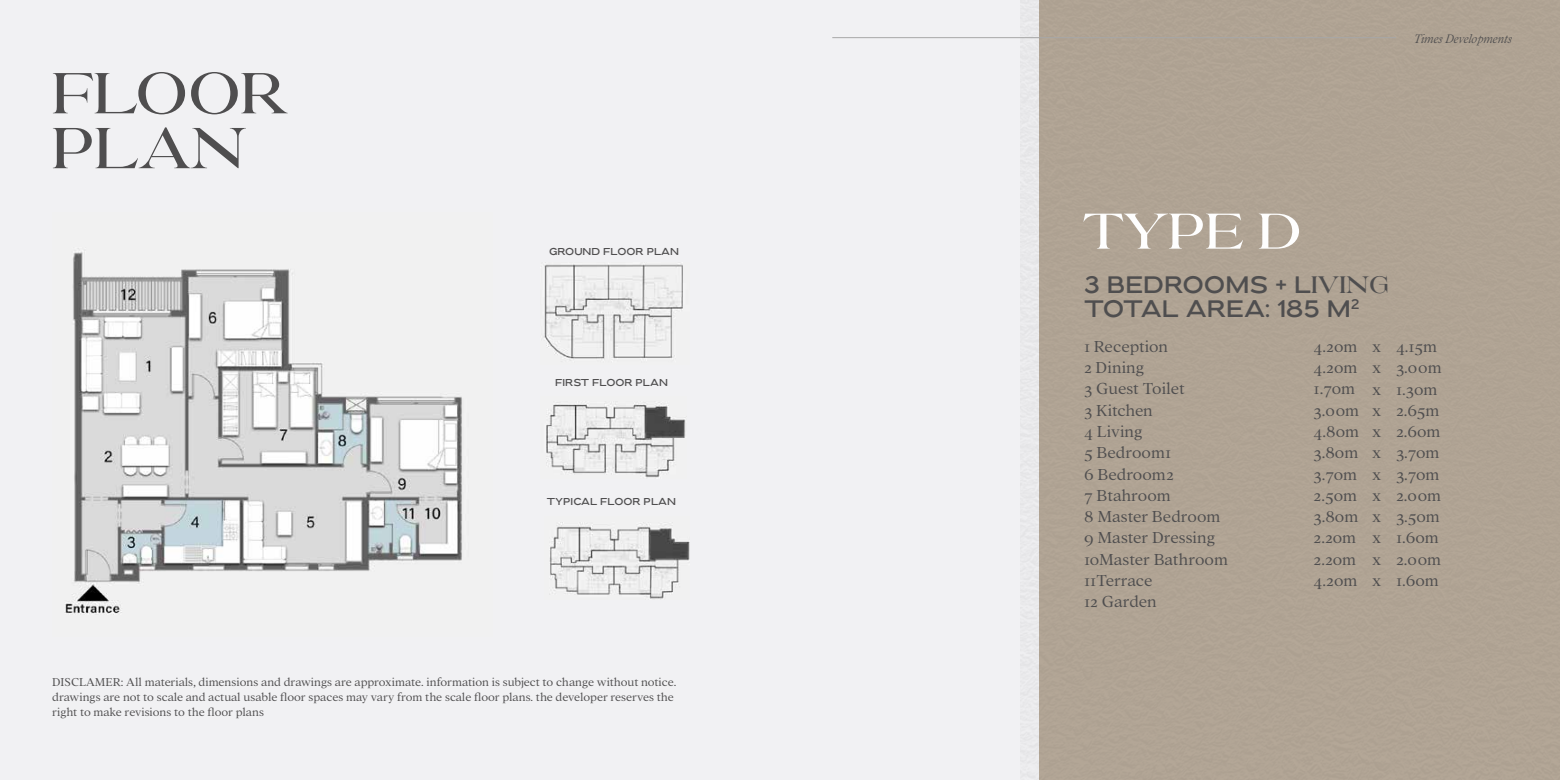
<style>
.page{position:relative;width:1560px;height:780px;background:#fff}
.page>*{position:absolute;margin:0;border:0;box-sizing:border-box;transform-origin:0 0}
.t1{font:57.5px/54.9px "Future History";color:#4f4e4f}
.t2{font:50px "Future History";color:#fefefe}
.t3{font:23.75px/23.8px "Future History";color:#4f4e4f}
.t4{font:300 17.38px/21.2px "Addington CF";color:#4f4e4f}
.t5{font:italic 100 13.5px "Addington CF";letter-spacing:-.005em;color:#4f4e4f}
.t6{font:300 12.5px/15px "Addington CF";letter-spacing:-.01em;color:#4f4e4f}
.t7{font:10px "Future History";color:#4f4e4f}
</style>
<div class="page">
<div style="left:0;top:0;width:1038px;height:780px;background:#f1f1f3"></div>
<hr style="left:832px;top:37px;width:563px;height:1px;background:#a7a7a7">
<img style="left:65px;top:248px;width:397px;height:367px">
<img style="left:544px;top:262px;width:139px;height:99px">
<img style="left:546px;top:402px;width:140px;height:76px">
<img style="left:549px;top:522px;width:140px;height:77px">
<h1 class="t1" style="left:52px;top:67px;width:237px">FLOOR<br>PLAN</h1>
<p class="t7" style="left:549px;top:246px;width:131px">GROUND FLOOR PLAN</p>
<p class="t7" style="left:555px;top:376px;width:114px">FIRST FLOOR PLAN</p>
<p class="t7" style="left:547px;top:495px;width:130px">TYPICAL FLOOR PLAN</p>
<p class="t6" style="left:52px;top:675px;width:625px">DISCLAMER: All materials, dimensions and drawings are approximate. information is subject to change without notice. drawings are not to scale and actual usable floor spaces may vary from the scale floor plans. the developer reserves the right to make revisions to the floor plans</p>
<p class="t5" style="left:1413px;top:31px;width:100px">Times Developments</p>
<h2 class="t2" style="left:1082px;top:202px;width:220px">TYPE D</h2>
<h3 class="t3" style="left:1083px;top:273px;width:306px">3 BEDROOMS + LIVING<br>TOTAL AREA: 185 M<sup>2</sup></h3>
<p class="t4" style="left:1083px;top:336px;width:145px">1 Reception<br>2 Dining<br>3 Guest Toilet<br>3 Kitchen<br>4 Living<br>5 Bedroom1<br>6 Bedroom2<br>7 Btahroom<br>8 Master Bedroom<br>9 Master Dressing<br>10Master Bathroom<br>11Terrace<br>12 Garden</p>
<p class="t4" style="left:1313px;top:336px;width:47px">4.20m<br>4.20m<br>1.70m<br>3.00m<br>4.80m<br>3.80m<br>3.70m<br>2.50m<br>3.80m<br>2.20m<br>2.20m<br>4.20m</p>
<p class="t4" style="left:1371px;top:336px;width:11px;text-align:justify">x x x x x x x x x x x x</p>
<p class="t4" style="left:1395px;top:336px;width:47px">4.15m<br>3.00m<br>1.30m<br>2.65m<br>2.60m<br>3.70m<br>3.70m<br>2.00m<br>3.50m<br>1.60m<br>2.00m<br>1.60m</p>
</div>
